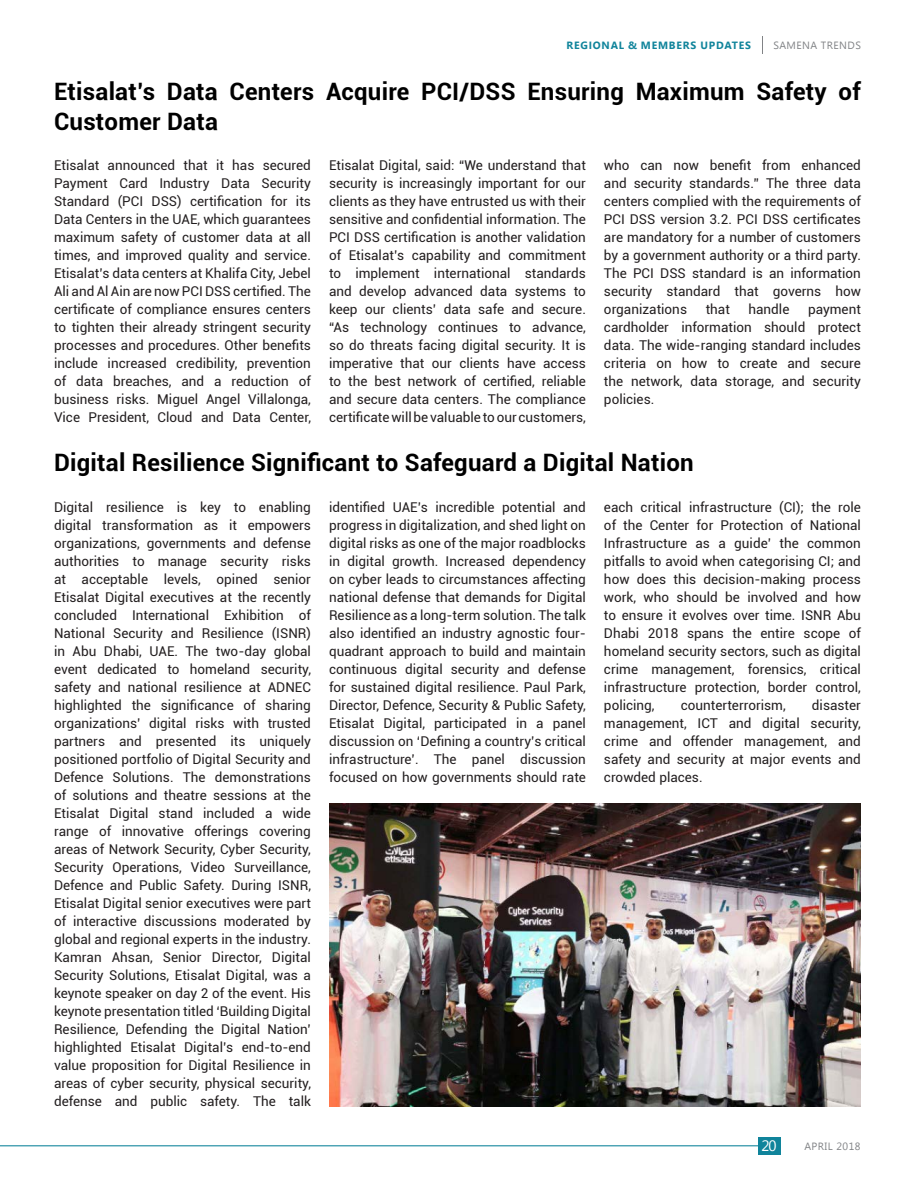
<style>
.page{position:relative;width:915px;height:1191px;background:#fff}
.page>*{position:absolute;margin:0;border:0;box-sizing:border-box;transform-origin:0 0}
.TEXT_TITLE_black{font:700 24px/30px "Roboto";letter-spacing:.01em;color:#000}
.t1{font:15px "Segoe UI";color:#fff}
.TEXT_TITLE_black-2{font:13.5px/18px "Roboto";color:#231f20;text-align:justify}
.t2{font:700 10.5px "Segoe UI";letter-spacing:.075em;color:#10849b}
.t3{font:10.5px "Segoe UI";letter-spacing:.04em;color:#818386}
</style>
<div class="page">
<hr style="left:0;top:1145px;width:758px;height:1px;background:#10849b">
<div style="left:757px;top:1137px;width:23px;height:17px;background:#10849b"></div>
<img style="left:330px;top:803px;width:530px;height:303px">
<p class="t2" style="left:566px;top:37px;width:186px">REGIONAL &amp; MEMBERS UPDATES</p>
<p class="t3" style="left:773px;top:38px;width:89px">SAMENA TRENDS</p>
<p class="TEXT_TITLE_black" style="left:54px;top:76px;width:808px">Etisalat’s Data Centers Acquire PCI/DSS Ensuring Maximum Safety of<br>Customer Data</p>
<p class="TEXT_TITLE_black-2" style="left:54px;top:156px;width:258px">Etisalat announced that it has secured Payment Card Industry Data Security Standard (PCI DSS) certification for its Data Centers in the UAE, which guarantees maximum safety of customer data at all times, and improved quality and service.<br>Etisalat’s data centers at Khalifa City, Jebel Ali and Al Ain are now PCI DSS certified. The certificate of compliance ensures centers to tighten their already stringent security processes and procedures. Other benefits include increased credibility, prevention of data breaches, and a reduction of business risks. Miguel Angel Villalonga, Vice President, Cloud and Data Center,</p>
<p class="TEXT_TITLE_black-2" style="left:329px;top:156px;width:258px">Etisalat Digital, said: “We understand that security is increasingly important for our clients as they have entrusted us with their sensitive and confidential information. The PCI DSS certification is another validation of Etisalat’s capability and commitment to implement international standards and develop advanced data systems to keep our clients’ data safe and secure. “As technology continues to advance, so do threats facing digital security. It is imperative that our clients have access to the best network of certified, reliable and secure data centers. The compliance certificate will be valuable to our customers,</p>
<p class="TEXT_TITLE_black-2" style="left:603px;top:156px;width:258px">who can now benefit from enhanced and security standards.” The three data centers complied with the requirements of PCI DSS version 3.2. PCI DSS certificates are mandatory for a number of customers by a government authority or a third party.<br>The PCI DSS standard is an information security standard that governs how organizations</p>
<p class="TEXT_TITLE_black-2" style="left:705px;top:300px;width:26px">that</p>
<p class="TEXT_TITLE_black-2" style="left:748px;top:300px;width:42px">handle</p>
<p class="TEXT_TITLE_black-2" style="left:603px;top:300px;width:258px;text-indent:204px">payment cardholder information should protect data. The wide-ranging standard includes criteria on how to create and secure the network, data storage, and security policies.</p>
<p class="TEXT_TITLE_black" style="left:54px;top:447px;width:641px">Digital Resilience Significant to Safeguard a Digital Nation</p>
<p class="TEXT_TITLE_black-2" style="left:54px;top:497px;width:258px">Digital resilience is key to enabling digital transformation as it empowers organizations, governments and defense authorities to manage security risks at acceptable levels, opined senior Etisalat Digital executives at the recently concluded International Exhibition of National Security and Resilience (ISNR) in Abu Dhabi, UAE. The two-day global event dedicated to homeland security, safety and national resilience at ADNEC highlighted the significance of sharing organizations’ digital risks with trusted partners and presented its uniquely positioned portfolio of Digital Security and Defence Solutions. The demonstrations of solutions and theatre sessions at the Etisalat Digital stand included a wide range of innovative offerings covering areas of Network Security, Cyber Security, Security Operations, Video Surveillance, Defence and Public Safety. During ISNR, Etisalat Digital senior executives were part of interactive discussions moderated by global and regional experts in the industry.<br>Kamran Ahsan, Senior Director, Digital Security Solutions, Etisalat Digital, was a keynote speaker on day 2 of the event. His keynote presentation titled ‘Building Digital Resilience, Defending the Digital Nation’ highlighted Etisalat Digital’s end-to-end value proposition for Digital Resilience in areas of cyber security, physical security, defense and public safety. The talk</p>
<p class="TEXT_TITLE_black-2" style="left:329px;top:497px;width:258px">identified UAE’s incredible potential and progress in digitalization, and shed light on digital risks as one of the major roadblocks in digital growth. Increased dependency on cyber leads to circumstances affecting national defense that demands for Digital Resilience as a long-term solution. The talk also identified an industry agnostic four&shy;quadrant approach to build and maintain continuous digital security and defense for sustained digital resilience. Paul Park, Director, Defence, Security &amp; Public Safety, Etisalat Digital, participated in a panel discussion on ‘Defining a country’s critical infrastructure’. The panel discussion focused on how governments should rate</p>
<p class="TEXT_TITLE_black-2" style="left:603px;top:497px;width:258px">each critical infrastructure (CI); the role of the Center for Protection of National Infrastructure as a guide’ the common pitfalls to avoid when categorising CI; and how does this decision-making process work, who should be involved and how to ensure it evolves over time. ISNR Abu Dhabi 2018 spans the entire scope of homeland security sectors, such as digital crime management, forensics, critical infrastructure protection, border control, policing,</p>
<p class="TEXT_TITLE_black-2" style="left:603px;top:695px;width:258px;text-indent:208px">disaster management, ICT and digital security, crime and offender management, and safety and security at major events and crowded places.</p>
<p class="TEXT_TITLE_black-2" style="left:680px;top:695px;width:106px">counterterrorism,</p>
<p class="t1" style="left:761px;top:1135px;width:17px">20</p>
<p class="t3" style="left:804px;top:1138px;width:57px">APRIL 2018</p>
</div>
